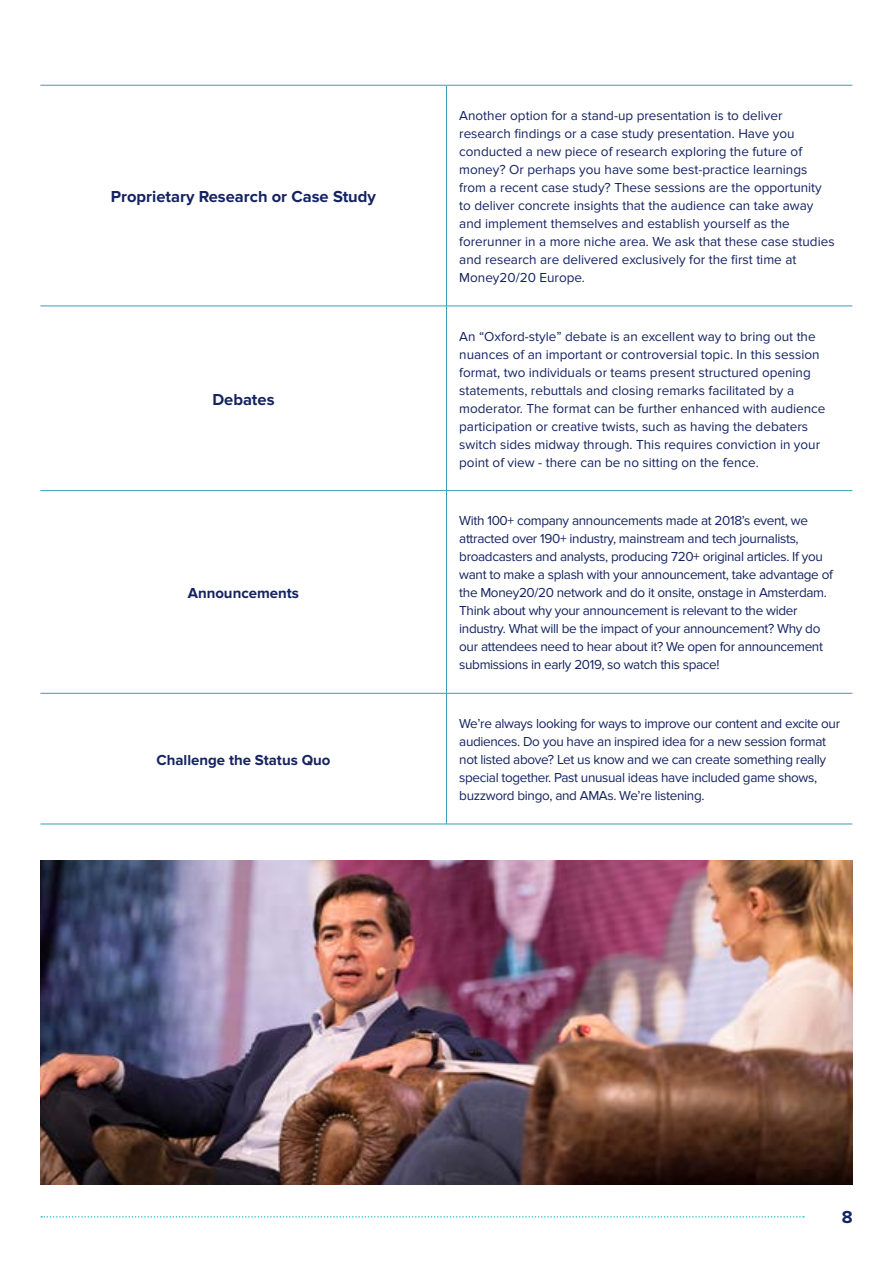
<style>
.page{position:relative;width:893px;height:1263px;background:#fff}
.page>*{position:absolute;margin:0;border:0;box-sizing:border-box;transform-origin:0 0}
.t1{font:700 18px "Proxima Nova";color:#142461}
.t2{font:700 16.5px "Proxima Nova";color:#142361}
.t3{font:700 15px "Proxima Nova";color:#142361}
.t4{font:13.5px/18px "Proxima Nova";color:#142361}
.t5{font:13.5px/18px "Proxima Nova";letter-spacing:-.025em;color:#142361}
</style>
<div class="page">
<hr style="left:40px;top:85px;width:406px;height:1px;background:#38a0af">
<hr style="left:446px;top:85px;width:406px;height:1px;background:#38a0af">
<hr style="left:446px;top:85px;width:1px;height:221px;background:#38a0af">
<hr style="left:40px;top:306px;width:406px;height:1px;background:#38a0af">
<hr style="left:446px;top:306px;width:406px;height:1px;background:#38a0af">
<hr style="left:446px;top:306px;width:1px;height:184px;background:#38a0af">
<hr style="left:40px;top:490px;width:406px;height:1px;background:#38a0af">
<hr style="left:446px;top:490px;width:406px;height:1px;background:#38a0af">
<hr style="left:446px;top:491px;width:1px;height:202px;background:#38a0af">
<hr style="left:40px;top:693px;width:406px;height:1px;background:#38a0af">
<hr style="left:446px;top:693px;width:406px;height:1px;background:#38a0af">
<hr style="left:446px;top:693px;width:1px;height:131px;background:#38a0af">
<hr style="left:40px;top:824px;width:406px;height:1px;background:#38a0af">
<hr style="left:446px;top:824px;width:406px;height:1px;background:#38a0af">
<svg style="left:41px;top:1216px;width:763px;height:1px"></svg>
<img style="left:40px;top:860px;width:813px;height:324px">
<p class="t2" style="left:111px;top:187px;width:266px">Proprietary Research or Case Study</p>
<p class="t2" style="left:212px;top:390px;width:64px">Debates</p>
<p class="t3" style="left:188px;top:584px;width:113px">Announcements</p>
<p class="t3" style="left:156px;top:751px;width:176px">Challenge the Status Quo</p>
<p class="t4" style="left:459px;top:107px;width:377px">Another option for a stand-up presentation is to deliver research fi ndings or a case study presentation. Have you conducted a new piece of research exploring the future of money? Or perhaps you have some best-practice learnings from a recent case study? These sessions are the opportunity to deliver concrete insights that the audience can take away and implement themselves and establish yourself as the forerunner in a more niche area. We ask that these case studies and research are delivered exclusively for the fi rst time at Money20/20 Europe.</p>
<p class="t4" style="left:459px;top:327px;width:368px">An “Oxford-style” debate is an excellent way to bring out the nuances of an important or controversial topic. In this session format, two individuals or teams present structured opening statements, rebuttals and closing remarks facilitated by a moderator. The format can be further enhanced with audience participation or creative twists, such as having the debaters switch sides midway through. This requires conviction in your point of view - there can be no sitting on the fence.</p>
<p class="t5" style="left:459px;top:512px;width:375px">With 100+ company announcements made at 2018’s event, we attracted over 190+ industry, mainstream and tech journalists, broadcasters and analysts, producing 720+ original articles. If you want to make a splash with your announcement, take advantage of the Money20/20 network and do it onsite, onstage in Amsterdam.<br>Think about why your announcement is relevant to the wider industry. What will be the impact of your announcement? Why do our attendees need to hear about it? We open for announcement submissions in early 2019, so watch this space!</p>
<p class="t5" style="left:459px;top:715px;width:382px">We’re always looking for ways to improve our content and excite our audiences. Do you have an inspired idea for a new session format not listed above? Let us know and we can create something really special together. Past unusual ideas have included game shows, buzzword bingo, and AMAs. We’re listening.</p>
<h1 class="t1" style="left:842px;top:1207px;width:12px">8</h1>
</div>
